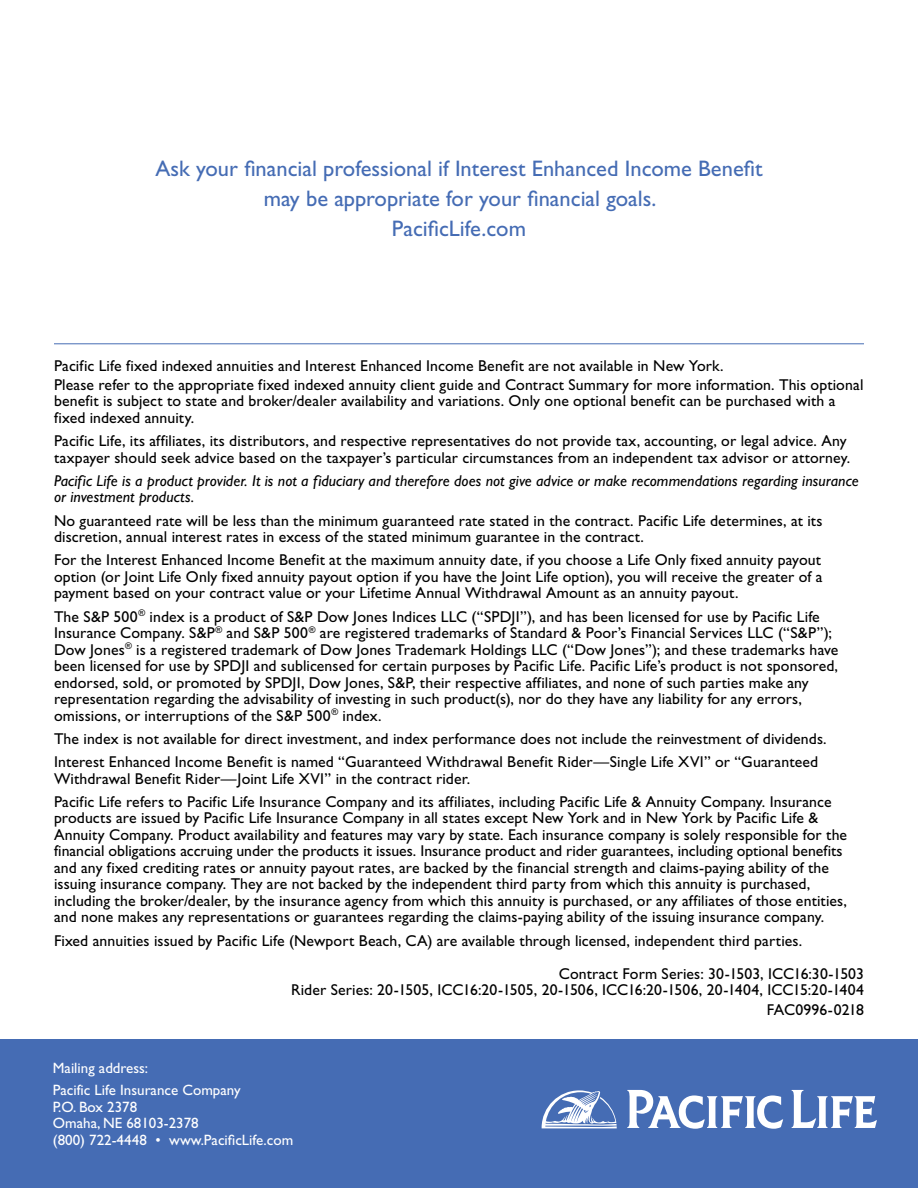
<style>
.page{position:relative;width:918px;height:1188px;background:#fff}
.page>*{position:absolute;margin:0;border:0;box-sizing:border-box;transform-origin:0 0}
.t1{font:22.5px/30px "Gill Sans Std";color:#456cb4;text-align:center}
.t2{font:15.75px/16.5px "Gill Sans Std";letter-spacing:.005em;color:#000}
.t3{font:italic 15.75px/16.5px "Gill Sans Std";letter-spacing:.005em;color:#000}
.t4{font:15px "Gill Sans Std";color:#fff}
</style>
<div class="page">
<div style="left:0;top:1040px;width:918px;height:148px;background:#456cb4"></div>
<svg style="left:627px;top:1090px;width:156px;height:39px"></svg>
<svg style="left:792px;top:1090px;width:85px;height:38px"></svg>
<svg style="left:542px;top:1090px;width:75px;height:38px"></svg>
<hr style="left:54px;top:343px;width:810px;height:1px;background:#456cb4">
<p class="t1" style="left:155px;top:154px;width:609px">Ask your financial professional if Interest Enhanced Income Benefit may be appropriate for your financial goals.</p>
<p class="t1" style="left:392px;top:214px;width:136px">PacificLife.com</p>
<p class="t2" style="left:54px;top:358px;width:671px">Pacific Life fixed indexed annuities and Interest Enhanced Income Benefit are not available in New York.</p>
<p class="t2" style="left:54px;top:376px;width:811px">Please refer to the appropriate fixed indexed annuity client guide and Contract Summary for more information. This optional benefit is subject to state and broker/dealer availability and variations. Only one optional benefit can be purchased with a fixed indexed annuity.</p>
<p class="t2" style="left:54px;top:433px;width:798px">Pacific Life, its affiliates, its distributors, and respective representatives do not provide tax, accounting, or legal advice. Any taxpayer should seek advice based on the taxpayer’s particular circumstances from an independent tax advisor or attorney.</p>
<p class="t3" style="left:54px;top:472px;width:806px">Pacific Life is a product provider. It is not a fiduciary and therefore does not give advice or make recommendations regarding insurance or investment products.</p>
<p class="t2" style="left:54px;top:512px;width:770px">No guaranteed rate will be less than the minimum guaranteed rate stated in the contract. Pacific Life determines, at its discretion, annual interest rates in excess of the stated minimum guarantee in the contract.</p>
<p class="t2" style="left:54px;top:552px;width:770px;text-align:justify">For the Interest Enhanced Income Benefit at the maximum annuity date, if you choose a Life Only fixed annuity payout option (or Joint Life Only fixed annuity payout option if you have the Joint Life option), you will receive the greater of a payment based on your contract value or your Lifetime Annual Withdrawal Amount as an annuity payout.</p>
<p class="t2" style="left:54px;top:608px;width:786px">The S&amp;P 500<sup>®</sup> index is a product of S&amp;P Dow Jones Indices LLC (“SPDJI”), and has been licensed for use by Pacific Life Insurance Company. S&amp;P<sup>®</sup> and S&amp;P 500<sup>®</sup> are registered trademarks of Standard &amp; Poor’s Financial Services LLC (“S&amp;P”); Dow Jones<sup>®</sup> is a registered trademark of Dow Jones Trademark Holdings LLC (“Dow Jones”); and these trademarks have been licensed for use by SPDJI and sublicensed for certain purposes by Pacific Life. Pacific Life’s product is not sponsored, endorsed, sold, or promoted by SPDJI, Dow Jones, S&amp;P, their respective affiliates, and none of such parties make any representation regarding the advisability of investing in such product(s), nor do they have any liability for any errors, omissions, or interruptions of the S&amp;P 500<sup>®</sup> index.</p>
<p class="t2" style="left:54px;top:730px;width:774px">The index is not available for direct investment, and index performance does not include the reinvestment of dividends.</p>
<p class="t2" style="left:54px;top:754px;width:766px">Interest Enhanced Income Benefit is named “Guaranteed Withdrawal Benefit Rider—Single Life XVI” or “Guaranteed<br>Withdrawal Benefit Rider—Joint Life XVI” in the contract rider.</p>
<p class="t2" style="left:54px;top:793px;width:795px">Pacific Life refers to Pacific Life Insurance Company and its affiliates, including Pacific Life &amp; Annuity Company. Insurance products are issued by Pacific Life Insurance Company in all states except New York and in New York by Pacific Life &amp; Annuity Company. Product availability and features may vary by state. Each insurance company is solely responsible for the financial obligations accruing under the products it issues. Insurance product and rider guarantees, including optional benefits and any fixed crediting rates or annuity payout rates, are backed by the financial strength and claims-paying ability of the issuing insurance company. They are not backed by the independent third party from which this annuity is purchased, including the broker/dealer, by the insurance agency from which this annuity is purchased, or any affiliates of those entities, and none makes any representations or guarantees regarding the claims-paying ability of the issuing insurance company.</p>
<p class="t2" style="left:54px;top:932px;width:750px">Fixed annuities issued by Pacific Life (Newport Beach, CA) are available through licensed, independent third parties.</p>
<p class="t2" style="left:291px;top:965px;width:574px;text-align:right">Contract Form Series: 30-1503, ICC16:30-1503<br>Rider Series: 20-1505, ICC16:20-1505, 20-1506, ICC16:20-1506, 20-1404, ICC15:20-1404</p>
<p class="t2" style="left:767px;top:1001px;width:99px">FAC0996-0218</p>
<p class="t4" style="left:53px;top:1060px;width:97px">Mailing address:</p>
<p class="t4" style="left:53px;top:1082px;width:189px">Pacific Life Insurance Company</p>
<p class="t4" style="left:53px;top:1098px;width:86px">P.O. Box 2378</p>
<p class="t4" style="left:53px;top:1115px;width:147px">Omaha, NE 68103-2378</p>
<p class="t4" style="left:53px;top:1131px;width:242px">(800) 722-4448 • www.PacificLife.com</p>
</div>
